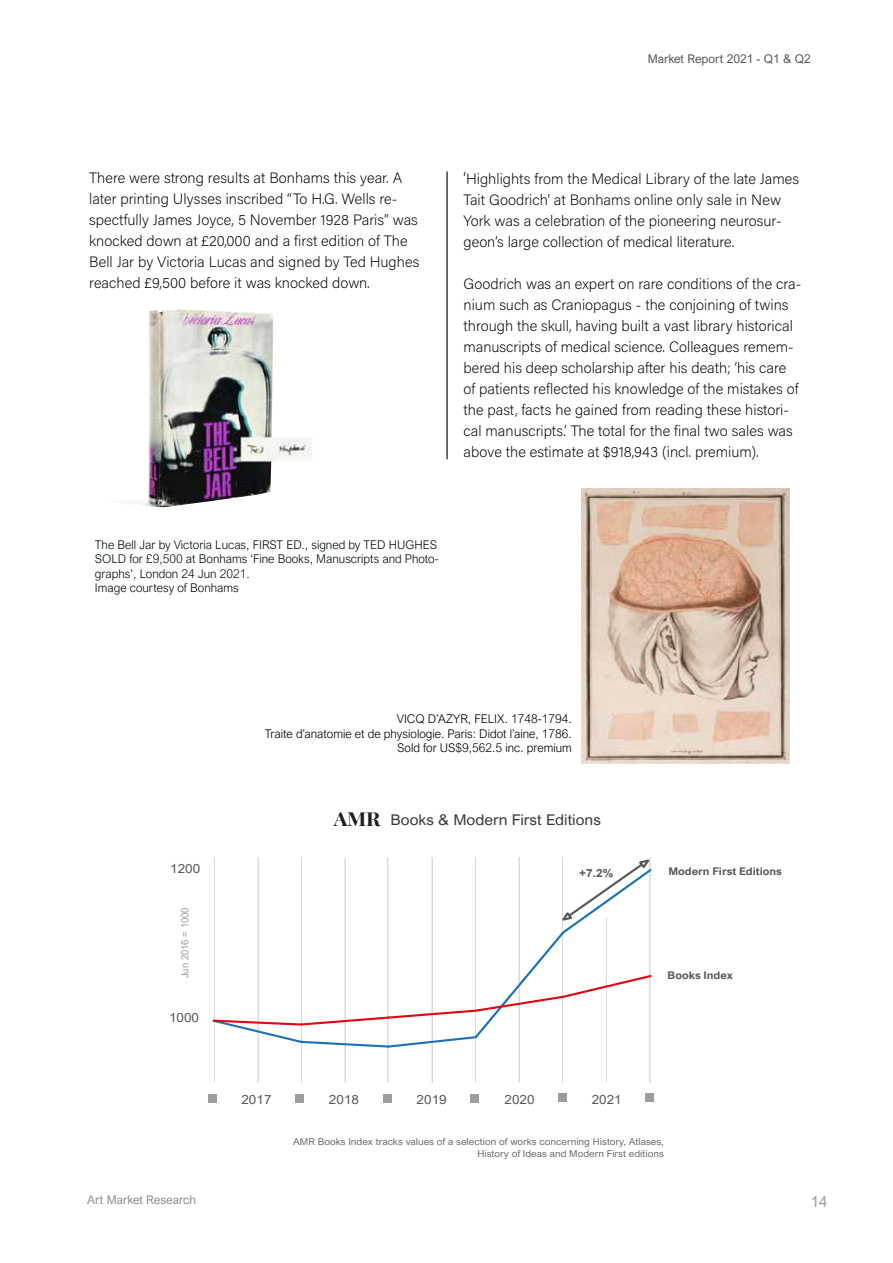
<style>
.page{position:relative;width:893px;height:1263px;background:#fff}
.page>*{position:absolute;margin:0;border:0;box-sizing:border-box;transform-origin:0 0}
.t1{font:15px/21px "Acumin Variable Concept";color:#000}
.t2{font:15px "Arial Nova";color:#9d9d9c}
.t3{font:14.7px "Arial Nova";color:#3d3c3b;scale:1.07 1}
.t4{font:12.6px "Arial";color:#585857;scale:1.07 1}
.t5{font:300 12px/14.4px "Arial Nova";color:#040f13}
.t6{font:300 12px/14.4px "Arial Nova";color:#000;text-align:right}
.t7{font:12px "Arial Nova";color:#5a5a59}
.t8{font:12px "Arial Nova";color:#909090}
.t9{font:700 11.1px "Arial";color:#575756;scale:1.07 1}
.t10{font:700 10.5px "Arial Nova";color:#575756;scale:1.07 1}
.t11{font:10.2px "Arial";color:#9d9d9c;scale:.93 1}
.t12{font:9.45px/11.4px "Arial Nova";color:#706f6f;text-align:right;scale:1.07 1}
.s1{font-size:16.5px}
.s2{font-family:"Playfair Display";font-weight:700;font-size:19.35px;color:#1e1e1c}
</style>
<div class="page">
<hr style="left:606px;top:918px;width:1px;height:164px;background:#dadada">
<hr style="left:650px;top:857px;width:1px;height:225px;background:#dadada">
<hr style="left:214px;top:857px;width:1px;height:225px;background:#dadada">
<hr style="left:258px;top:857px;width:1px;height:225px;background:#dadada">
<hr style="left:345px;top:858px;width:1px;height:224px;background:#dadada">
<hr style="left:432px;top:857px;width:1px;height:225px;background:#dadada">
<hr style="left:475px;top:857px;width:1px;height:225px;background:#dadada">
<hr style="left:519px;top:857px;width:1px;height:225px;background:#dadada">
<hr style="left:562px;top:857px;width:1px;height:225px;background:#dadada">
<hr style="left:301px;top:857px;width:1px;height:225px;background:#dadada">
<hr style="left:388px;top:857px;width:1px;height:225px;background:#dadada">
<div style="left:208px;top:1094px;width:9px;height:9px;background:#9d9d9c"></div>
<div style="left:296px;top:1094px;width:8px;height:9px;background:#9d9d9c"></div>
<div style="left:383px;top:1094px;width:8px;height:9px;background:#9d9d9c"></div>
<div style="left:471px;top:1093px;width:8px;height:9px;background:#9d9d9c"></div>
<div style="left:558px;top:1093px;width:8px;height:9px;background:#9d9d9c"></div>
<div style="left:645px;top:1093px;width:8px;height:9px;background:#9d9d9c"></div>
<svg style="left:212px;top:858px;width:440px;height:191px"></svg>
<img style="left:582px;top:488px;width:208px;height:275px">
<img style="left:131px;top:309px;width:181px;height:198px">
<hr style="left:446px;top:171px;width:2px;height:288px;background:#000">
<p class="t7" style="left:648px;top:52px;width:164px">Market Report 2021 - Q1 &amp; Q2</p>
<p class="t1" style="left:89px;top:166px;width:332px">There were strong results at Bonhams this year. A later printing Ulysses inscribed “To H.G. Wells re&shy;spectfully James Joyce, 5 November 1928 Paris” was knocked down at £20,000 and a first edition of The Bell Jar by Victoria Lucas and signed by Ted Hughes reached £9,500 before it was knocked down.</p>
<p class="t1" style="left:463px;top:167px;width:337px"><span class="s1">‘</span>Highlights from the Medical Library of the late James Tait Goodrich’ at Bonhams online only sale in New York was a celebration of the pioneering neurosur&shy;geon’s large collection of medical literature.</p>
<p class="t1" style="left:463px;top:272px;width:339px">Goodrich was an expert on rare conditions of the cra&shy;nium such as Craniopagus - the conjoining of twins through the skull, having built a vast library historical manuscripts of medical science. Colleagues remem&shy;bered his deep scholarship after his death; ‘his care of patients reflected his knowledge of the mistakes of the past, facts he gained from reading these histori&shy;cal manuscripts.’ The total for the final two sales was above the estimate at $918,943 (incl. premium).</p>
<p class="t5" style="left:95px;top:537px;width:345px">The Bell Jar by Victoria Lucas, FIRST ED., signed by TED HUGHES SOLD for £9,500 at Bonhams ‘Fine Books, Manuscripts and Photo&shy;graphs’, London 24 Jun 2021.<br>Image courtesy of Bonhams</p>
<p class="t6" style="left:265px;top:712px;width:308px">VICQ D’AZYR, FELIX. 1748-1794.<br>Traite d’anatomie et de physiologie. Paris: Didot l’aine, 1786.<br>Sold for US$9,562.5 inc. premium</p>
<p class="t4" style="left:170px;top:860px;width:30px">1200</p>
<p class="t11" style="left:178px;top:978px;width:78px;rotate:-90deg">Jun 2016 = 1000</p>
<p class="t4" style="left:169px;top:1009px;width:30px">1000</p>
<p class="t3" style="left:334px;top:811px;width:251px"><span class="s2">AMR</span> Books &amp; Modern First Editions</p>
<p class="t9" style="left:579px;top:865px;width:33px">+7.2%</p>
<p class="t4" style="left:241px;top:1090px;width:30px">2017</p>
<p class="t4" style="left:329px;top:1090px;width:30px">2018</p>
<p class="t4" style="left:417px;top:1090px;width:30px">2019</p>
<p class="t4" style="left:504px;top:1090px;width:30px">2020</p>
<p class="t4" style="left:592px;top:1090px;width:30px">2021</p>
<p class="t10" style="left:668px;top:865px;width:108px">Modern First Editions</p>
<p class="t10" style="left:668px;top:969px;width:63px">Books Index</p>
<p class="t12" style="left:293px;top:1136px;width:348px">AMR Books Index tracks values of a selection of works concerning History, Atlases,<br>History of Ideas and Modern First editions</p>
<p class="t8" style="left:87px;top:1193px;width:111px">Art Market Research</p>
<p class="t2" style="left:811px;top:1193px;width:18px">14</p>
</div>
